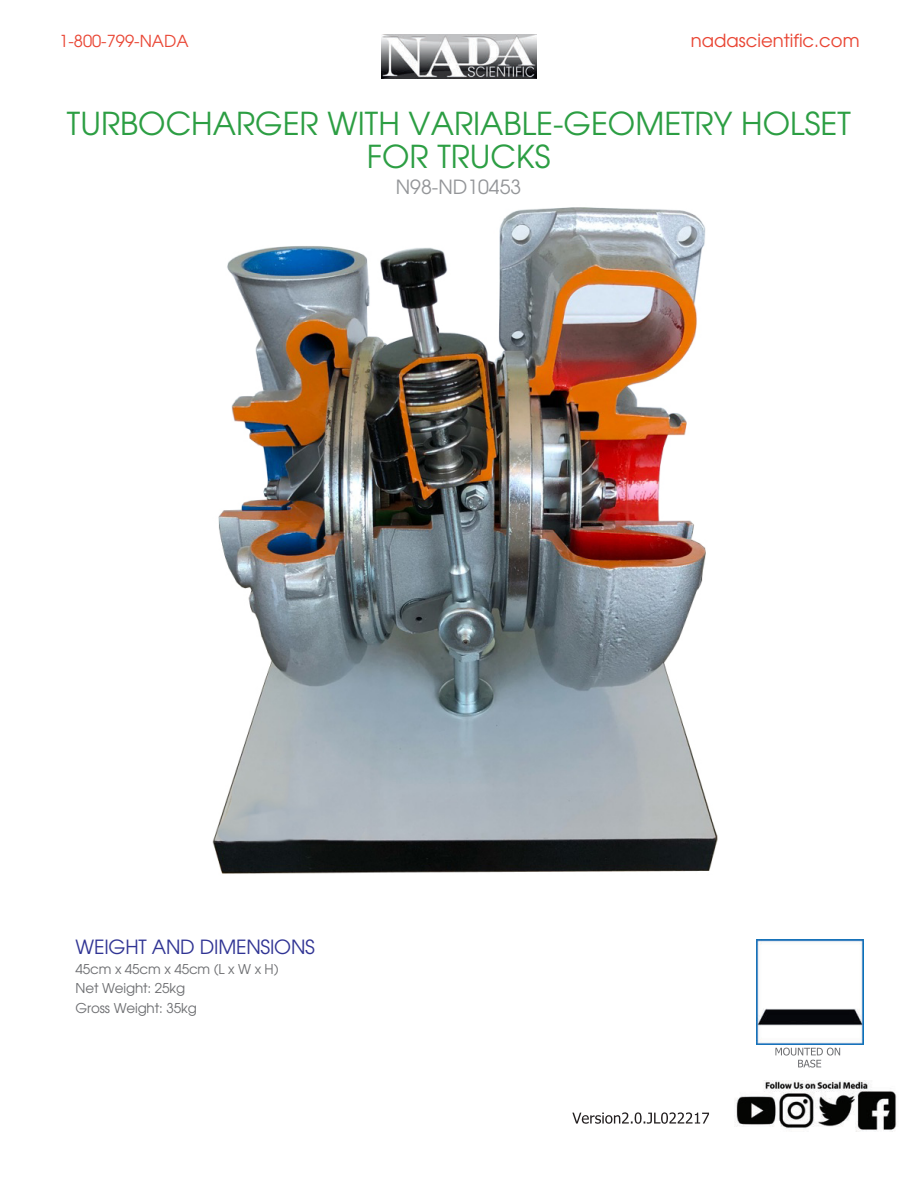
<style>
.page{position:relative;width:918px;height:1188px;background:#fff}
.page>*{position:absolute;margin:0;border:0;box-sizing:border-box;transform-origin:0 0}
.t1{font:31.5px/33px "URW Gothic L";color:#2c9e43;text-align:center}
.t2{font:19.5px "URW Gothic L";letter-spacing:-.01em;color:#303494}
.t3{font:19.5px "URW Gothic L";color:#939598}
.t4{font:18px "URW Gothic L";color:#e94533}
.t5{font:16.5px "URW Gothic L";color:#e94533}
.t6{font:13.5px/19.5px "URW Gothic L";letter-spacing:-.01em;color:#6d6e71}
</style>
<div class="page">
<img style="left:735px;top:1081px;width:162px;height:51px">
<img style="left:381px;top:34px;width:156px;height:45px">
<img style="left:212px;top:207px;width:506px;height:667px">
<svg style="left:572px;top:1112px;width:137px;height:12px"></svg>
<img style="left:756px;top:940px;width:108px;height:105px">
<svg style="left:775px;top:1048px;width:65px;height:20px"></svg>
<p class="t5" style="left:59px;top:30px;width:131px">1-800-799-NADA</p>
<h3 class="t4" style="left:691px;top:29px;width:170px">nadascientific.com</h3>
<h1 class="t1" style="left:67px;top:106px;width:785px">TURBOCHARGER WITH VARIABLE-GEOMETRY HOLSET<br>FOR TRUCKS</h1>
<h2 class="t3" style="left:396px;top:174px;width:127px">N98-ND10453</h2>
<h2 class="t2" style="left:76px;top:934px;width:241px">WEIGHT AND DIMENSIONS</h2>
<p class="t6" style="left:76px;top:959px;width:205px">45cm x 45cm x 45cm (L x W x H)<br>Net Weight: 25kg<br>Gross Weight: 35kg</p>
</div>
